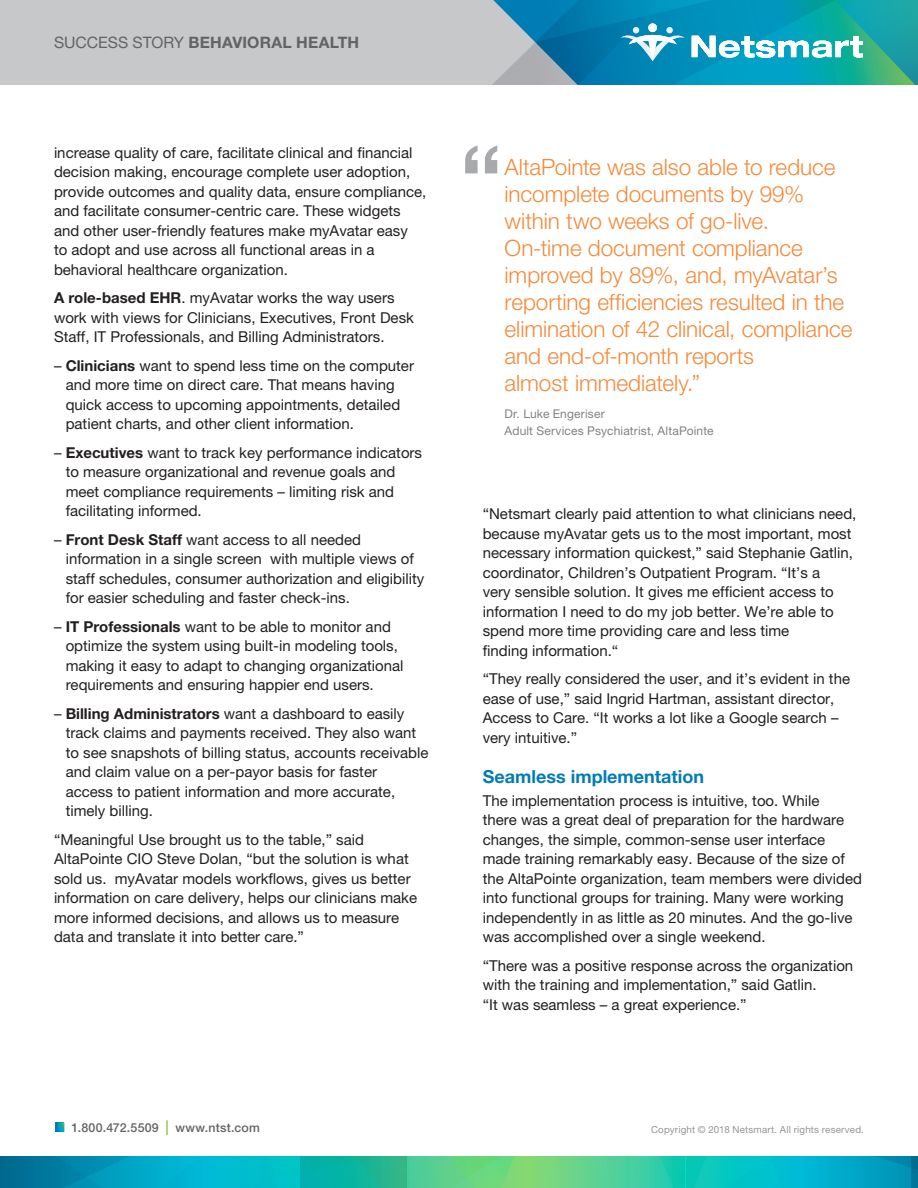
<style>
.page{position:relative;width:918px;height:1188px;background:#fff}
.page>*{position:absolute;margin:0;border:0;box-sizing:border-box;transform-origin:0 0}
.t1{font:500 99px "Helvetica Neue LT Pro";color:#a8a9ad}
.t2{font:300 22.5px/27px "Helvetica Neue LT Pro";letter-spacing:-.005em;color:#f58a3b}
.t3{font:700 18px "Helvetica Neue LT Pro";color:#007db5}
.t4{font:700 15.75px "Helvetica Neue LT Pro";letter-spacing:.01em;color:#636366}
.t5{font:15px/19.5px "Helvetica Neue LT Pro";color:#231f20}
.t6{font:500 12.3px "Helvetica Neue LT Pro";letter-spacing:.02em;color:#636366}
.t7{font:12px/16.5px "Helvetica Neue LT Pro";letter-spacing:.015em;color:#808285}
.t8{font:9.75px "Helvetica Neue LT Pro";letter-spacing:.02em;color:#939598}
.s1{font-weight:400}
.s2{font-weight:700}
.s3{font-size:14.85px;color:#81c340}
</style>
<div class="page">
<div style="left:0;top:0;width:918px;height:85px;background:#c7c8ca"></div>
<svg style="left:0;top:1157px;width:918px;height:31px;background:#1db6ac"></svg>
<svg style="left:56px;top:1122px;width:8px;height:10px"></svg>
<svg style="left:692px;top:0;width:226px;height:85px;background:#24abb5"></svg>
<svg style="left:492px;top:0;width:193px;height:85px;background:#3390b5"></svg>
<div style="left:666px;top:27px;width:7px;height:6px;background:#e7f4f8;border-radius:50%"></div>
<p class="t4" style="left:54px;top:33px;width:307px"><span class="s1">SUCCESS STORY</span> BEHAVIORAL HEALTH</p>
<p class="t5" style="left:54px;top:142px;width:374px">increase quality of care, facilitate clinical and financial decision making, encourage complete user adoption, provide outcomes and quality data, ensure compliance, and facilitate consumer-centric care. These widgets and other user-friendly features make myAvatar easy<br>to adopt and use across all functional areas in a behavioral healthcare organization.</p>
<p class="t5" style="left:54px;top:288px;width:361px"><span class="s2">A role-based EHR</span>. myAvatar works the way users work with views for Clinicians, Executives, Front Desk<br>Staff, IT Professionals, and Billing Administrators.</p>
<p class="t5" style="left:66px;top:355px;width:350px;text-indent:-12px">– <span class="s2">Clinicians</span> want to spend less time on the computer and more time on direct care. That means having quick access to upcoming appointments, detailed patient charts, and other client information.</p>
<p class="t5" style="left:66px;top:442px;width:358px;text-indent:-12px">– <span class="s2">Executives</span> want to track key performance indicators to measure organizational and revenue goals and meet compliance requirements – limiting risk and facilitating informed.</p>
<p class="t5" style="left:66px;top:529px;width:360px;text-indent:-12px">– <span class="s2">Front Desk Staff</span> want access to all needed information in a single screen with multiple views of staff schedules, consumer authorization and eligibility for easier scheduling and faster check-ins.</p>
<p class="t5" style="left:66px;top:616px;width:339px;text-indent:-12px">– <span class="s2">IT Professionals</span> want to be able to monitor and optimize the system using built-in modeling tools, making it easy to adapt to changing organizational requirements and ensuring happier end users.</p>
<p class="t5" style="left:66px;top:703px;width:364px;text-indent:-12px">– <span class="s2">Billing Administrators</span> want a dashboard to easily track claims and payments received. They also want to see snapshots of billing status, accounts receivable and claim value on a per-payor basis for faster<br>access to patient information and more accurate, timely billing.</p>
<p class="t5" style="left:54px;top:829px;width:365px">“Meaningful Use brought us to the table,” said AltaPointe CIO Steve Dolan, “but the solution is what sold us. myAvatar models workflows, gives us better information on care delivery, helps our clinicians make more informed decisions, and allows us to measure data and translate it into better care.”</p>
<h1 class="t1" style="left:459px;top:122px;width:45px">“</h1>
<p class="t2" style="left:505px;top:153px;width:350px">AltaPointe was also able to reduce incomplete documents by 99% within two weeks of go-live.<br>On-time document compliance improved by 89%, and, myAvatar’s reporting efficiencies resulted in the elimination of 42 clinical, compliance and end-of-month reports<br>almost immediately.”</p>
<p class="t7" style="left:505px;top:406px;width:211px">Dr. Luke Engeriser<br>Adult Services Psychiatrist, AltaPointe</p>
<p class="t5" style="left:483px;top:504px;width:375px">“Netsmart clearly paid attention to what clinicians need, because myAvatar gets us to the most important, most necessary information quickest,” said Stephanie Gatlin, coordinator, Children’s Outpatient Program. “It’s a<br>very sensible solution. It gives me efficient access to information I need to do my job better. We’re able to spend more time providing care and less time<br>finding information.“</p>
<p class="t5" style="left:483px;top:669px;width:369px">“They really considered the user, and it’s evident in the ease of use,” said Ingrid Hartman, assistant director, Access to Care. “It works a lot like a Google search – very intuitive.”</p>
<p class="t3" style="left:483px;top:766px;width:223px">Seamless implementation</p>
<p class="t5" style="left:483px;top:790px;width:381px">The implementation process is intuitive, too. While<br>there was a great deal of preparation for the hardware changes, the simple, common-sense user interface made training remarkably easy. Because of the size of the AltaPointe organization, team members were divided into functional groups for training. Many were working independently in as little as 20 minutes. And the go-live was accomplished over a single weekend.</p>
<p class="t5" style="left:483px;top:955px;width:372px">“There was a positive response across the organization with the training and implementation,” said Gatlin.<br>“It was seamless – a great experience.”</p>
<p class="t6" style="left:71px;top:1120px;width:190px">1.800.472.5509 <span class="s3">|</span> www.ntst.com</p>
<p class="t8" style="left:651px;top:1124px;width:214px">Copyright © 2018 Netsmart. All rights reserved.</p>
</div>
